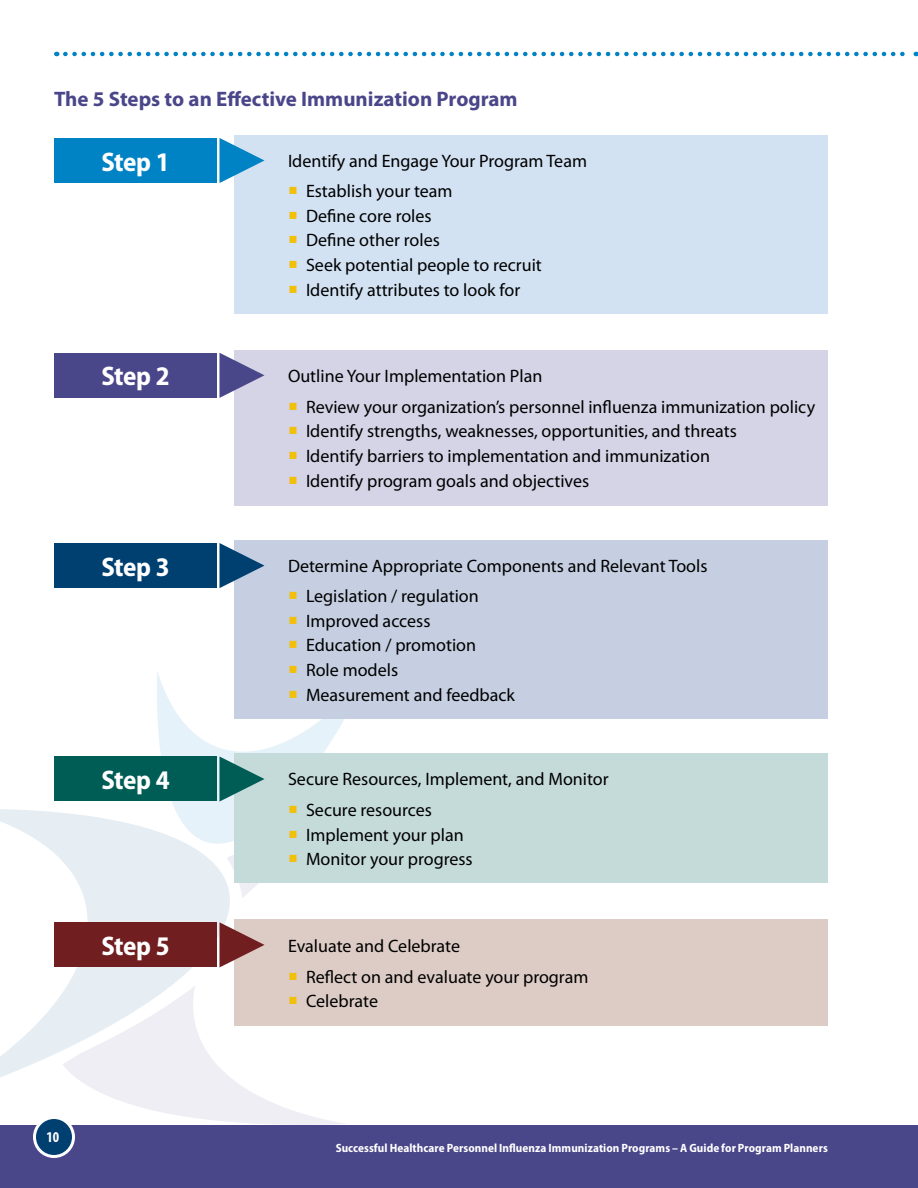
<style>
.page{position:relative;width:918px;height:1188px;background:#fff}
.page>*{position:absolute;margin:0;border:0;box-sizing:border-box;transform-origin:0 0}
.t1{font:700 semi-condensed 27px "Myriad Pro";letter-spacing:-.015em;color:#fff}
.t2{font:700 21px "Myriad Pro";color:#4a468a}
.t3{font:18px/24.6px "Myriad Pro";color:#000}
.t4{font:700 condensed 15px "Myriad Pro";color:#fff}
.t5{font:700 semi-condensed 12px "Myriad Pro";letter-spacing:.005em;color:#fff}
</style>
<div class="page">
<div style="left:0;top:1125px;width:918px;height:63px;background:#4a468a"></div>
<div style="left:34px;top:1118px;width:40px;height:38px;background:#004071;border-radius:50%"></div>
<div style="left:33px;top:1116px;width:42px;height:42px;border:3px solid #fff;border-radius:50%"></div>
<svg style="left:0;top:809px;width:230px;height:268px;fill:#e6eef3"></svg>
<svg style="left:156px;top:672px;width:214px;height:229px"></svg>
<svg style="left:65px;top:52px;width:852px;height:4px"></svg>
<div style="left:234px;top:135px;width:594px;height:179px;background:#d2e2f3"></div>
<svg style="left:219px;top:138px;width:45px;height:45px"></svg>
<div style="left:54px;top:138px;width:163px;height:45px;background:#0083c5"></div>
<div style="left:234px;top:350px;width:594px;height:155px;background:#d5d3e6"></div>
<svg style="left:219px;top:353px;width:45px;height:45px"></svg>
<div style="left:54px;top:353px;width:163px;height:45px;background:#4a468a"></div>
<div style="left:234px;top:540px;width:594px;height:178px;background:#c5cfe1"></div>
<svg style="left:219px;top:543px;width:45px;height:45px"></svg>
<div style="left:54px;top:543px;width:163px;height:45px;background:#004071"></div>
<div style="left:234px;top:754px;width:594px;height:129px;background:#c5dbda"></div>
<div style="left:54px;top:756px;width:163px;height:45px;background:#005d55"></div>
<div style="left:234px;top:919px;width:594px;height:107px;background:#ddccc5"></div>
<svg style="left:219px;top:922px;width:45px;height:45px"></svg>
<div style="left:54px;top:922px;width:163px;height:45px;background:#701e20"></div>
<svg style="left:219px;top:756px;width:151px;height:142px"></svg>
<svg style="left:62px;top:985px;width:283px;height:140px"></svg>
<p class="t2" style="left:54px;top:87px;width:465px">The 5 Steps to an Effective Immunization Program</p>
<h1 class="t1" style="left:101px;top:146px;width:70px">Step 1</h1>
<h1 class="t1" style="left:101px;top:361px;width:70px">Step 2</h1>
<h1 class="t1" style="left:101px;top:552px;width:70px">Step 3</h1>
<h1 class="t1" style="left:101px;top:765px;width:70px">Step 4</h1>
<h1 class="t1" style="left:101px;top:931px;width:70px">Step 5</h1>
<p class="t4" style="left:46px;top:1129px;width:14px">10</p>
<p class="t3" style="left:306px;top:146px;width:283px;line-height:30.6px;text-indent:-18px">Identify and Engage Your Program Team<br>Establish your team</p>
<p class="t3" style="left:306px;top:204px;width:237px">Define core roles<br>Define other roles<br>Seek potential people to recruit<br>Identify attributes to look for</p>
<p class="t3" style="left:306px;top:361px;width:511px;line-height:30.6px;text-indent:-18px">Outline Your Implementation Plan<br>Review your organization’s personnel influenza immunization policy</p>
<p class="t3" style="left:306px;top:419px;width:432px">Identify strengths, weaknesses, opportunities, and threats<br>Identify barriers to implementation and immunization<br>Identify program goals and objectives</p>
<p class="t3" style="left:306px;top:551px;width:403px;line-height:30.6px;text-indent:-18px">Determine Appropriate Components and Relevant Tools<br>Legislation / regulation</p>
<p class="t3" style="left:306px;top:609px;width:211px">Improved access<br>Education / promotion<br>Role models<br>Measurement and feedback</p>
<p class="t3" style="left:306px;top:764px;width:304px;line-height:30.6px;text-indent:-18px">Secure Resources, Implement, and Monitor<br>Secure resources</p>
<p class="t3" style="left:306px;top:823px;width:168px">Implement your plan<br>Monitor your progress</p>
<p class="t3" style="left:306px;top:931px;width:284px;line-height:30.6px;text-indent:-18px">Evaluate and Celebrate<br>Reflect on and evaluate your program</p>
<p class="t3" style="left:306px;top:989px;width:74px">Celebrate</p>
<p class="t5" style="left:336px;top:1141px;width:494px">Successful Healthcare Personnel Influenza Immunization Programs – A Guide for Program Planners</p>
</div>
